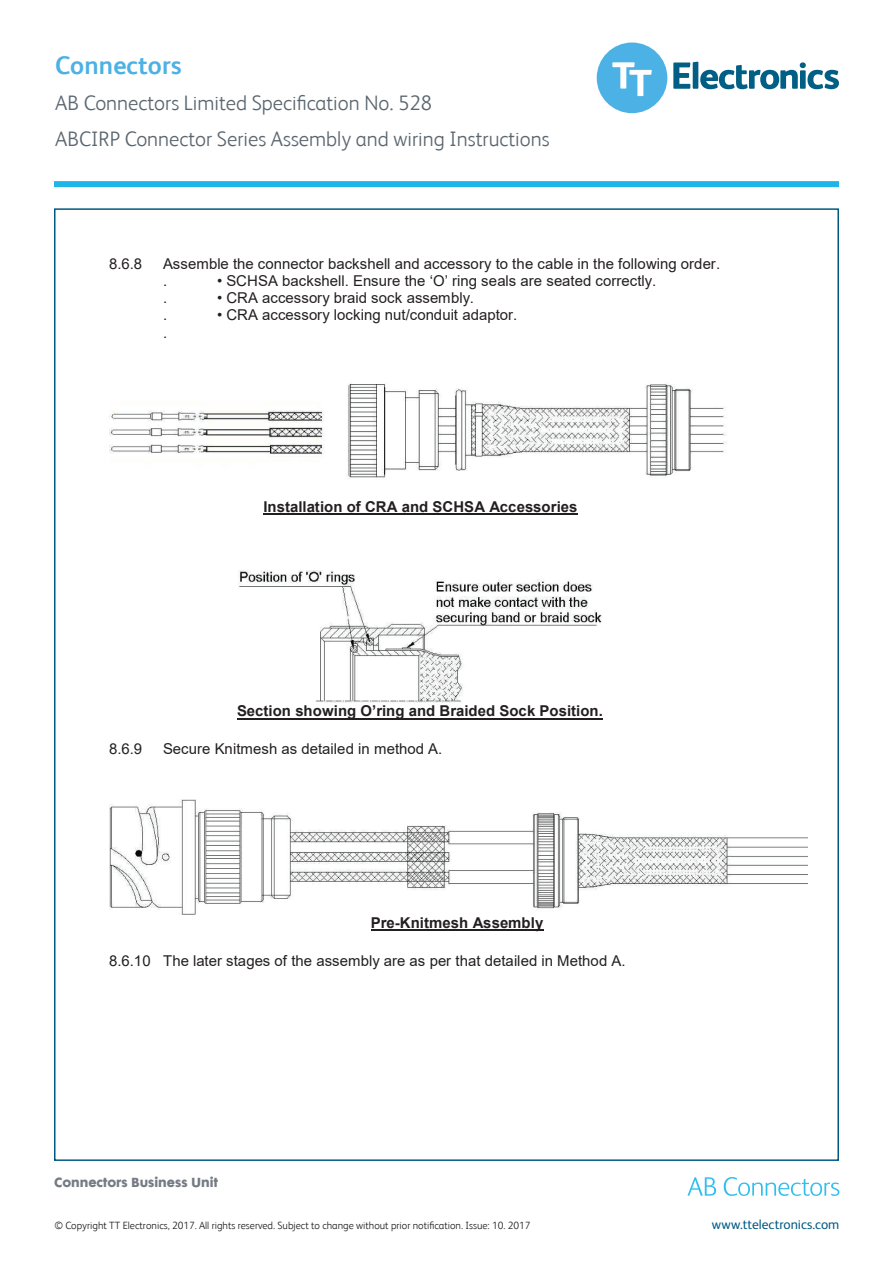
<style>
.page{position:relative;width:893px;height:1263px;background:#fff}
.page>*{position:absolute;margin:0;border:0;box-sizing:border-box;transform-origin:0 0}
.t1{font:700 25.5px "FS Albert";letter-spacing:.005em;color:#4cb1e4}
.t2{font:300 21px/36px "FS Albert";color:#5b666f}
.t3{font:15px/17.1px "Arial";color:#231f20}
.t4{font:700 15px "Arial";color:#231f20}
.t5{font:13.5px "FS Albert";color:#005982}
.t6{font:700 12px "Fute PL Std";color:#747b83}
.t7{font:300 10.5px "FS Albert";color:#231f20}
</style>
<div class="page">
<svg style="left:673px;top:62px;width:166px;height:27px"></svg>
<div style="left:597px;top:43px;width:70px;height:70px;background:#4cb1e4;border-radius:50%"></div>
<svg style="left:612px;top:62px;width:40px;height:34px"></svg>
<svg style="left:688px;top:1177px;width:151px;height:19px"></svg>
<div style="left:54px;top:181px;width:785px;height:6px;background:#20b5e9"></div>
<hr style="left:263px;top:513px;width:315px;height:2px;background:#231f20">
<img style="left:238px;top:571px;width:364px;height:132px">
<hr style="left:237px;top:718px;width:366px;height:2px;background:#231f20">
<img style="left:109px;top:799px;width:698px;height:115px">
<hr style="left:371px;top:930px;width:173px;height:1px;background:#231f20">
<img style="left:109px;top:383px;width:618px;height:95px">
<h1 class="t1" style="left:55px;top:50px;width:128px">Connectors</h1>
<h2 class="t2" style="left:55px;top:84px;width:496px">AB Connectors Limited Specification No. 528<br>ABCIRP Connector Series Assembly and wiring Instructions</h2>
<p class="t3" style="left:109px;top:255px;width:35px">8.6.8</p>
<p class="t3" style="left:163px;top:255px;width:559px">Assemble the connector backshell and accessory to the cable in the following order. .</p>
<p class="t3" style="left:217px;top:272px;width:441px">• SCHSA backshell. Ensure the ‘O’ ring seals are seated correctly.</p>
<p class="t3" style="left:163px;top:289px;width:6px">.</p>
<p class="t3" style="left:217px;top:289px;width:258px">• CRA accessory braid sock assembly.</p>
<p class="t3" style="left:163px;top:306px;width:6px">.</p>
<p class="t3" style="left:217px;top:306px;width:302px">• CRA accessory locking nut/conduit adaptor.</p>
<p class="t3" style="left:163px;top:324px;width:6px">.</p>
<p class="t4" style="left:263px;top:496px;width:315px">Installation of CRA and SCHSA Accessories</p>
<p class="t4" style="left:237px;top:701px;width:367px">Section showing O’ring and Braided Sock Position.</p>
<p class="t3" style="left:109px;top:740px;width:35px">8.6.9</p>
<p class="t3" style="left:163px;top:740px;width:281px">Secure Knitmesh as detailed in method A.</p>
<p class="t4" style="left:371px;top:912px;width:174px">Pre-Knitmesh Assembly</p>
<p class="t3" style="left:109px;top:952px;width:518px">8.6.10 The later stages of the assembly are as per that detailed in Method A.</p>
<p class="t6" style="left:54px;top:1174px;width:165px">Connectors Business Unit</p>
<p class="t7" style="left:54px;top:1220px;width:477px">© Copyright TT Electronics, 2017. All rights reserved. Subject to change without prior notification. Issue: 10. 2017</p>
<p class="t5" style="left:712px;top:1216px;width:129px">www.ttelectronics.com</p>
</div>
